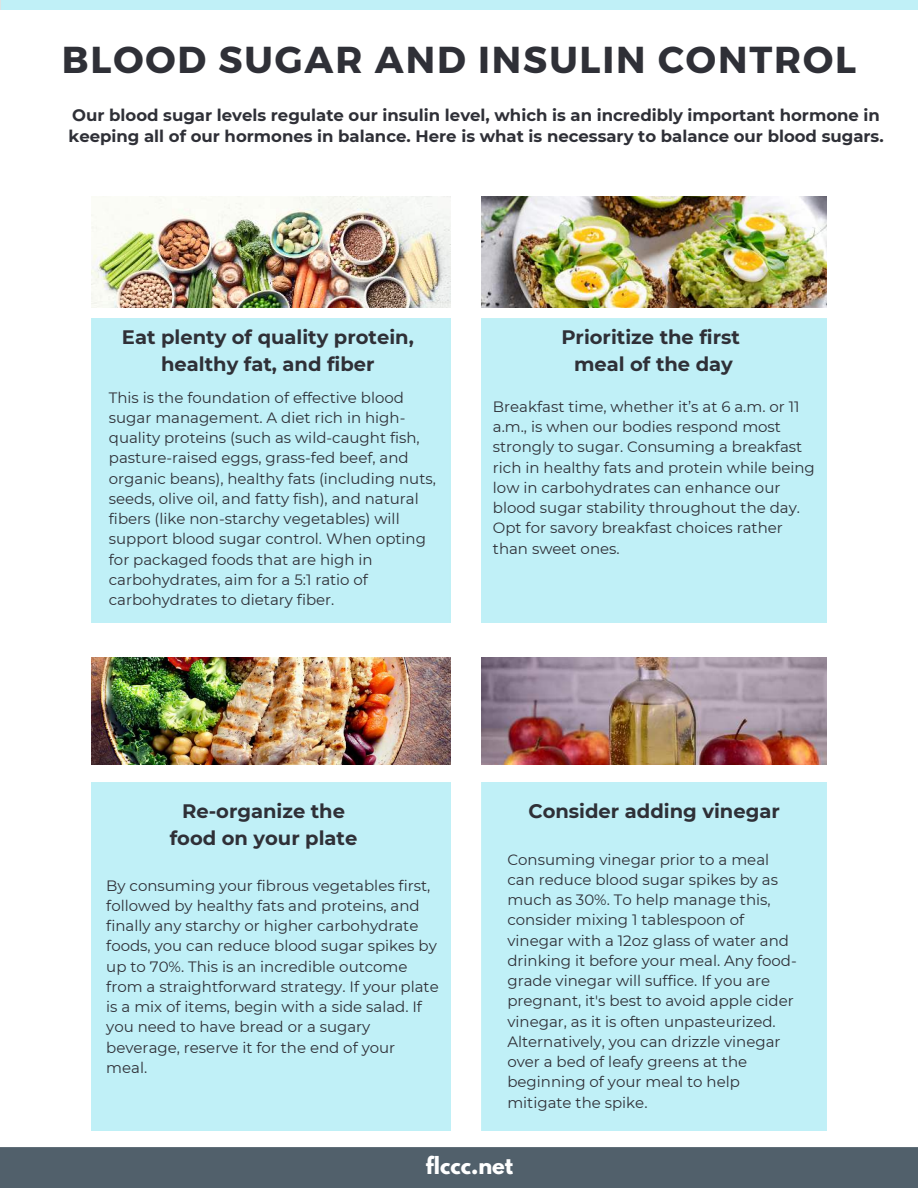
<style>
.page{position:relative;width:918px;height:1188px;background:#fff}
.page>*{position:absolute;margin:0;border:0;box-sizing:border-box;transform-origin:0 0}
.t1{font:700 37.5px "Montserrat";letter-spacing:.05em;color:#2f3037}
.t2{font:700 21px "League Spartan";color:#fff}
.t3{font:700 19.5px/27px "Montserrat";color:#2f3037;text-align:center}
.t4{font:700 16.5px/21.3px "Montserrat";color:#2f3037}
.t5{font:15px/20.2px "Montserrat";color:#2f3037}
</style>
<div class="page">
<div style="left:0;top:1148px;width:918px;height:40px;background:#51606b"></div>
<img style="left:92px;top:196px;width:359px;height:112px">
<img style="left:482px;top:196px;width:344px;height:112px">
<img style="left:92px;top:657px;width:359px;height:107px">
<img style="left:482px;top:657px;width:344px;height:107px">
<h1 class="t1" style="left:62px;top:37px;width:796px">BLOOD SUGAR AND INSULIN CONTROL</h1>
<p class="t4" style="left:69px;top:104px;width:817px">Our blood sugar levels regulate our insulin level, which is an incredibly important hormone in keeping all of our hormones in balance. Here is what is necessary to balance our blood sugars.</p>
<h3 class="t3" style="left:122px;top:322px;width:293px">Eat plenty of quality protein, healthy fat, and fiber</h3>
<p class="t5" style="left:109px;top:387px;width:329px">This is the foundation of effective blood sugar management. A diet rich in high&shy;quality proteins (such as wild-caught fish, pasture-raised eggs, grass-fed beef, and organic beans), healthy fats (including nuts, seeds, olive oil, and fatty fish), and natural fibers (like non-starchy vegetables) will support blood sugar control. When opting for packaged foods that are high in carbohydrates, aim for a 5:1 ratio of carbohydrates to dietary fiber.</p>
<h3 class="t3" style="left:561px;top:322px;width:180px">Prioritize the first meal of the day</h3>
<p class="t5" style="left:493px;top:396px;width:323px">Breakfast time, whether it’s at 6 a.m. or 11 a.m., is when our bodies respond most strongly to sugar. Consuming a breakfast rich in healthy fats and protein while being low in carbohydrates can enhance our blood sugar stability throughout the day.<br>Opt for savory breakfast choices rather than sweet ones.</p>
<h3 class="t3" style="left:170px;top:797px;width:189px">Re-organize the food on your plate</h3>
<h3 class="t3" style="left:528px;top:797px;width:253px">Consider adding vinegar</h3>
<p class="t5" style="left:106px;top:875px;width:334px">By consuming your fibrous vegetables first, followed by healthy fats and proteins, and finally any starchy or higher carbohydrate foods, you can reduce blood sugar spikes by up to 70%. This is an incredible outcome from a straightforward strategy. If your plate is a mix of items, begin with a side salad. If you need to have bread or a sugary beverage, reserve it for the end of your meal.</p>
<p class="t5" style="left:507px;top:849px;width:291px">Consuming vinegar prior to a meal can reduce blood sugar spikes by as much as 30%. To help manage this, consider mixing 1 tablespoon of vinegar with a 12oz glass of water and drinking it before your meal. Any food&shy;grade vinegar will suffice. If you are pregnant, it's best to avoid apple cider vinegar, as it is often unpasteurized.<br>Alternatively, you can drizzle vinegar over a bed of leafy greens at the beginning of your meal to help mitigate the spike.</p>
<h2 class="t2" style="left:426px;top:1149px;width:89px">flccc.net</h2>
</div>
